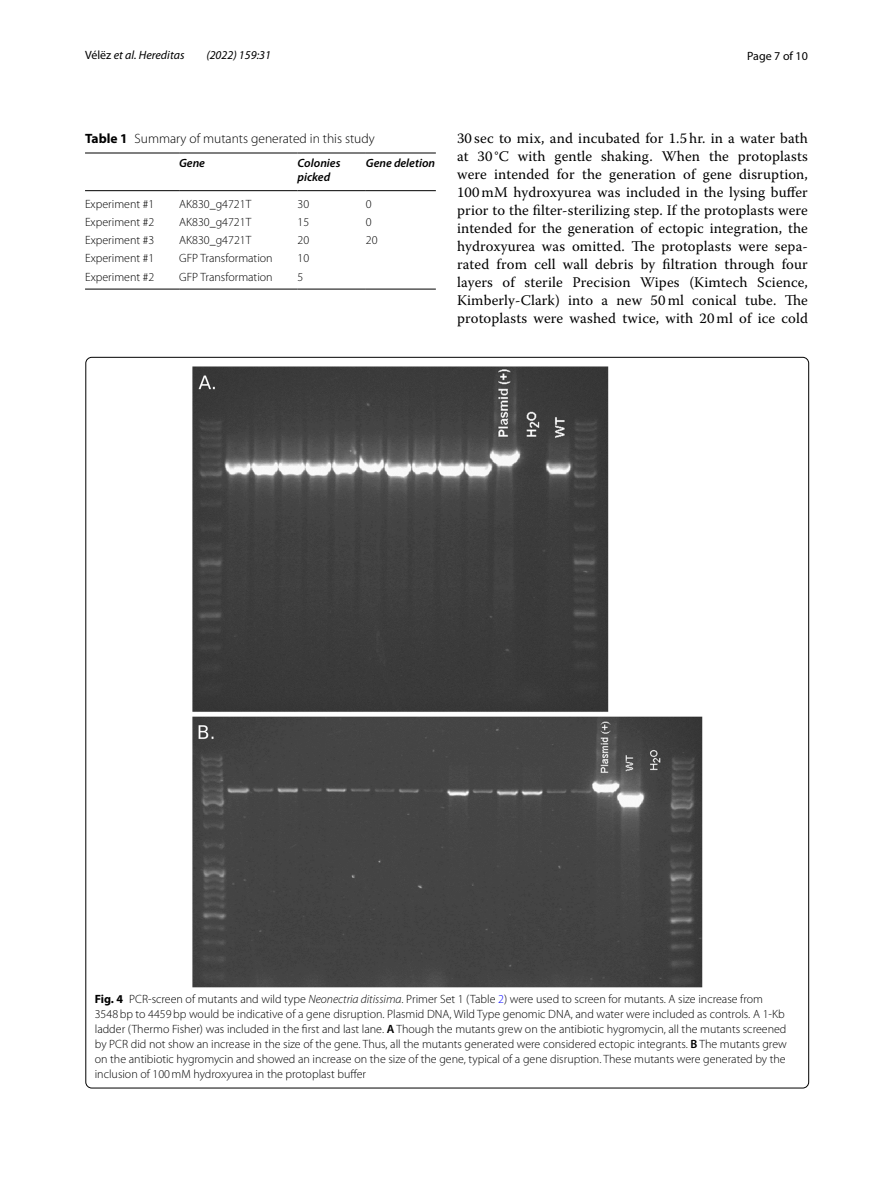
<style>
.page{position:relative;width:893px;height:1187px;background:#fff}
.page>*{position:absolute;margin:0;border:0;box-sizing:border-box;transform-origin:0 0}
.t1{font:14.7px/18px "Warnock Pro";letter-spacing:.01em;color:#000;text-align:justify}
.t2{font:300 13.5px "Myriad Pro";color:#000}
.t3{font:300 12px/15px "Myriad Pro";color:#000}
.t4{font:italic 12px "Myriad Pro";color:#000}
.t5{font:italic 600 12px/13.5px "Myriad Pro";color:#000}
.t6{font:12px "Myriad Pro";color:#000}
.s1{font-style:normal}
.s2{font-weight:700}
.s3{font-style:italic}
.s4{color:#00f}
.s5{font-weight:600}
</style>
<div class="page">
<hr style="left:85px;top:153px;width:94px;height:1px;background:#000">
<hr style="left:85px;top:190px;width:94px;height:1px;background:#000">
<hr style="left:179px;top:153px;width:119px;height:1px;background:#000">
<hr style="left:179px;top:190px;width:119px;height:1px;background:#000">
<hr style="left:298px;top:153px;width:68px;height:1px;background:#000">
<hr style="left:298px;top:190px;width:68px;height:1px;background:#000">
<hr style="left:366px;top:153px;width:70px;height:1px;background:#000">
<hr style="left:366px;top:190px;width:70px;height:1px;background:#000">
<hr style="left:85px;top:289px;width:94px;height:1px;background:#000">
<hr style="left:179px;top:289px;width:119px;height:1px;background:#000">
<hr style="left:298px;top:289px;width:68px;height:1px;background:#000">
<hr style="left:366px;top:289px;width:70px;height:1px;background:#000">
<img style="left:192px;top:366px;width:510px;height:621px">
<p class="t4" style="left:85px;top:48px;width:101px"><span class="s1">Vélëz</span> et al. Hereditas</p>
<p class="t4" style="left:206px;top:48px;width:66px">(2022) 159:31</p>
<p class="t6" style="left:747px;top:48px;width:62px">Page 7 of 10</p>
<p class="t2" style="left:85px;top:131px;width:291px"><span class="s2">Table 1</span> Summary of mutants generated in this study</p>
<p class="t5" style="left:179px;top:156px;width:27px">Gene</p>
<p class="t5" style="left:298px;top:156px;width:44px">Colonies picked</p>
<p class="t5" style="left:366px;top:156px;width:71px">Gene deletion</p>
<p class="t3" style="left:85px;top:196px;width:71px">Experiment #1</p>
<p class="t3" style="left:179px;top:196px;width:74px">AK830_g4721T</p>
<p class="t3" style="left:298px;top:196px;width:13px">30</p>
<p class="t3" style="left:366px;top:196px;width:7px">0</p>
<p class="t3" style="left:85px;top:215px;width:71px">Experiment #2</p>
<p class="t3" style="left:179px;top:215px;width:74px">AK830_g4721T</p>
<p class="t3" style="left:298px;top:215px;width:13px">15</p>
<p class="t3" style="left:366px;top:215px;width:7px">0</p>
<p class="t3" style="left:85px;top:233px;width:71px">Experiment #3</p>
<p class="t3" style="left:179px;top:233px;width:74px">AK830_g4721T</p>
<p class="t3" style="left:298px;top:233px;width:13px">20</p>
<p class="t3" style="left:366px;top:233px;width:13px">20</p>
<p class="t3" style="left:85px;top:251px;width:71px">Experiment #1</p>
<p class="t3" style="left:179px;top:251px;width:95px">GFP Transformation</p>
<p class="t3" style="left:298px;top:251px;width:13px">10</p>
<p class="t3" style="left:85px;top:269px;width:71px">Experiment #2</p>
<p class="t3" style="left:179px;top:269px;width:95px">GFP Transformation</p>
<p class="t3" style="left:298px;top:269px;width:7px">5</p>
<p class="t1" style="left:457px;top:128px;width:352px">30 sec to mix, and incubated for 1.5 hr. in a water bath at 30 °C with gentle shaking. When the protoplasts were intended for the generation of gene disruption, 100 mM hydroxyurea was included in the lysing buffer prior to the filter-sterilizing step. If the protoplasts were intended for the generation of ectopic integration, the hydroxyurea was omitted. The protoplasts were sepa&shy;rated from cell wall debris by filtration through four layers of sterile Precision Wipes (Kimtech Science, Kimberly-Clark) into a new 50 ml conical tube. The protoplasts were washed twice, with 20 ml of ice cold</p>
<p class="t3" style="left:95px;top:991px;width:694px"><span class="s2">Fig. 4</span> PCR-screen of mutants and wild type <span class="s3">Neonectria ditissima</span>. Primer Set 1 (Table <span class="s4">2</span>) were used to screen for mutants. A size increase from 3548bp to 4459bp would be indicative of a gene disruption. Plasmid DNA, Wild Type genomic DNA, and water were included as controls. A 1-Kb ladder (Thermo Fisher) was included in the first and last lane. <span class="s5">A</span> Though the mutants grew on the antibiotic hygromycin, all the mutants screened by PCR did not show an increase in the size of the gene. Thus, all the mutants generated were considered ectopic integrants. <span class="s5">B</span> The mutants grew on the antibiotic hygromycin and showed an increase on the size of the gene, typical of a gene disruption. These mutants were generated by the inclusion of 100mM hydroxyurea in the protoplast buffer</p>
</div>
